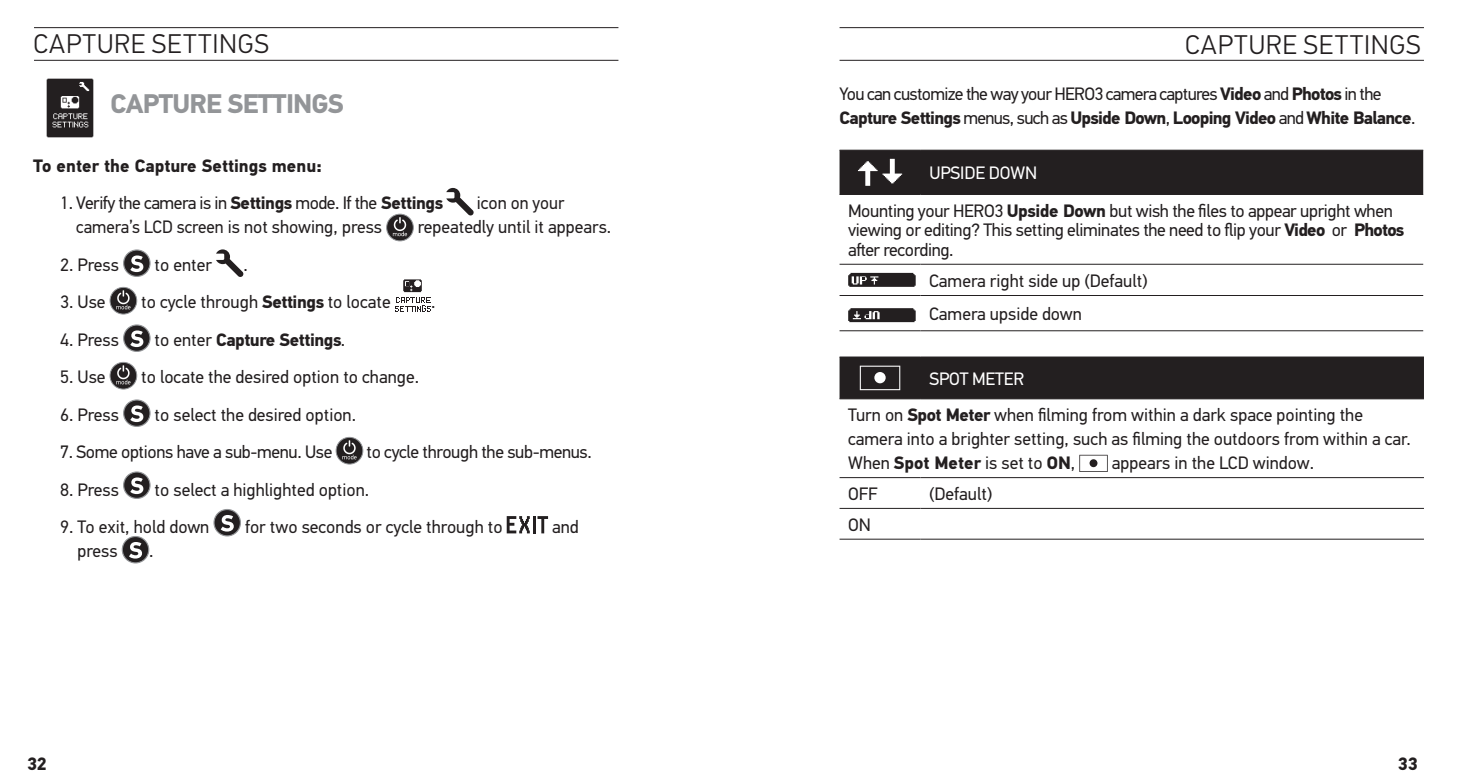
<style>
.page{position:relative;width:1458px;height:783px;background:#fff}
.page>*{position:absolute;margin:0;border:0;box-sizing:border-box;transform-origin:0 0}
.t1{font:300 27px "PF Din Text Pro";letter-spacing:.04em;color:#231f20}
.t2{font:700 27px "PF Din Text Pro";letter-spacing:-.03em;color:#939598}
.t3{font:18px/33.3px "PF Din Text Pro";color:#231f20}
.t4{font:18px/37.5px "PF Din Text Pro";letter-spacing:-.02em;color:#231f20}
.t5{font:18px/24px "PF Din Text Pro";letter-spacing:-.04em;color:#231f20}
.t6{font:700 18px "PF Din Text Pro";color:#231f20}
.t7{font:18px "PF Din Text Pro";letter-spacing:-.025em;color:#231f20}
.t8{font:18px "PF Din Text Pro";color:#fff}
.s1{font-weight:700}
.s2{font-weight:400}
.s3{color:#fff}
</style>
<div class="page">
<hr style="left:34px;top:60px;width:584px;height:1px;background:#231f20">
<hr style="left:34px;top:27px;width:584px;height:1px;background:#231f20">
<hr style="left:840px;top:60px;width:584px;height:1px;background:#231f20">
<hr style="left:840px;top:27px;width:584px;height:1px;background:#231f20">
<img style="left:46px;top:78px;width:48px;height:60px">
<svg style="left:446px;top:188px;width:28px;height:28px"></svg>
<svg style="left:387px;top:214px;width:26px;height:27px"></svg>
<div style="left:386px;top:214px;width:28px;height:27px;border:1px solid #939598;border-radius:50%"></div>
<svg style="left:393px;top:217px;width:14px;height:19px"></svg>
<svg style="left:124px;top:250px;width:26px;height:26px"></svg>
<div style="left:123px;top:249px;width:28px;height:28px;border:1px solid #939598;border-radius:50%"></div>
<svg style="left:130px;top:255px;width:13px;height:17px"></svg>
<svg style="left:216px;top:249px;width:28px;height:28px"></svg>
<svg style="left:110px;top:287px;width:27px;height:27px"></svg>
<div style="left:110px;top:287px;width:27px;height:27px;border:1px solid #939598;border-radius:50%"></div>
<svg style="left:116px;top:290px;width:15px;height:19px"></svg>
<svg style="left:395px;top:279px;width:36px;height:33px"></svg>
<svg style="left:124px;top:325px;width:26px;height:26px"></svg>
<div style="left:123px;top:324px;width:28px;height:28px;border:1px solid #939598;border-radius:50%"></div>
<svg style="left:130px;top:330px;width:13px;height:17px"></svg>
<svg style="left:110px;top:362px;width:27px;height:27px"></svg>
<div style="left:110px;top:362px;width:27px;height:27px;border:1px solid #939598;border-radius:50%"></div>
<svg style="left:116px;top:365px;width:15px;height:19px"></svg>
<svg style="left:124px;top:400px;width:26px;height:26px"></svg>
<div style="left:123px;top:399px;width:28px;height:28px;border:1px solid #939598;border-radius:50%"></div>
<svg style="left:130px;top:405px;width:13px;height:17px"></svg>
<svg style="left:336px;top:437px;width:27px;height:27px"></svg>
<div style="left:336px;top:437px;width:27px;height:27px;border:1px solid #939598;border-radius:50%"></div>
<svg style="left:342px;top:440px;width:15px;height:19px"></svg>
<svg style="left:124px;top:472px;width:26px;height:26px"></svg>
<div style="left:123px;top:471px;width:28px;height:28px;border:1px solid #939598;border-radius:50%"></div>
<svg style="left:130px;top:477px;width:13px;height:17px"></svg>
<div style="left:214px;top:510px;width:26px;height:26px;background:#231f20;border-radius:50%"></div>
<div style="left:213px;top:509px;width:28px;height:27px;border:1px solid #939598;border-radius:50%"></div>
<svg style="left:221px;top:515px;width:13px;height:17px"></svg>
<hr style="left:533px;top:516px;width:3px;height:17px;background:#231f20">
<svg style="left:537px;top:516px;width:11px;height:17px"></svg>
<svg style="left:507px;top:516px;width:23px;height:17px"></svg>
<div style="left:122px;top:537px;width:27px;height:26px;background:#231f20;border-radius:50%"></div>
<div style="left:122px;top:536px;width:27px;height:27px;border:1px solid #939598;border-radius:50%"></div>
<svg style="left:129px;top:542px;width:13px;height:17px"></svg>
<hr style="left:840px;top:194px;width:81px;height:1px;background:#231f20">
<hr style="left:921px;top:194px;width:502px;height:1px;background:#231f20">
<hr style="left:840px;top:264px;width:81px;height:1px;background:#231f20">
<hr style="left:921px;top:264px;width:502px;height:1px;background:#231f20">
<hr style="left:840px;top:295px;width:81px;height:1px;background:#231f20">
<hr style="left:921px;top:295px;width:502px;height:1px;background:#231f20">
<hr style="left:840px;top:330px;width:81px;height:1px;background:#231f20">
<hr style="left:921px;top:330px;width:502px;height:1px;background:#231f20">
<div style="left:840px;top:150px;width:583px;height:44px;background:#231f20"></div>
<svg style="left:848px;top:273px;width:68px;height:14px"></svg>
<svg style="left:848px;top:308px;width:68px;height:14px"></svg>
<hr style="left:840px;top:477px;width:81px;height:1px;background:#231f20">
<hr style="left:921px;top:477px;width:503px;height:1px;background:#231f20">
<hr style="left:840px;top:508px;width:81px;height:1px;background:#231f20">
<hr style="left:921px;top:508px;width:503px;height:1px;background:#231f20">
<hr style="left:840px;top:539px;width:81px;height:1px;background:#231f20">
<hr style="left:921px;top:539px;width:503px;height:1px;background:#231f20">
<div style="left:840px;top:357px;width:584px;height:42px;background:#231f20"></div>
<div style="left:874px;top:372px;width:12px;height:11px;background:#fff;border-radius:50%"></div>
<svg style="left:1079px;top:455px;width:29px;height:17px"></svg>
<div style="left:1090px;top:459px;width:7px;height:8px;background:#231f20;border-radius:50%"></div>
<h1 class="t1" style="left:33px;top:29px;width:237px">CAPTURE SETTINGS</h1>
<h1 class="t2" style="left:110px;top:87px;width:235px">CApture Settings</h1>
<p class="t6" style="left:33px;top:155px;width:290px">To enter the Capture Settings menu:</p>
<p class="t7" style="left:60px;top:193px;width:384px">1. Verify the camera is in <span class="s1">Settings</span> mode. If the <span class="s1">Settings</span></p>
<p class="t3" style="left:477px;top:187px;width:89px">icon on your</p>
<p class="t3" style="left:76px;top:211px;width:307px">camera’s LCD screen is not showing, press</p>
<p class="t3" style="left:418px;top:211px;width:195px">repeatedly until it appears.</p>
<p class="t3" style="left:60px;top:248px;width:60px">2. Press</p>
<p class="t3" style="left:155px;top:248px;width:59px">to enter</p>
<p class="t3" style="left:243px;top:248px;width:6px">.</p>
<p class="t3" style="left:60px;top:286px;width:47px">3. Use</p>
<p class="t3" style="left:141px;top:286px;width:251px">to cycle through <span class="s1">Settings</span> to locate</p>
<p class="t3" style="left:431px;top:286px;width:6px">.</p>
<p class="t3" style="left:60px;top:323px;width:60px">4. Press</p>
<p class="t6" style="left:155px;top:329px;width:192px"><span class="s2">to enter</span> Capture Settings<span class="s2">.</span></p>
<p class="t3" style="left:60px;top:361px;width:47px">5. Use</p>
<p class="t3" style="left:141px;top:361px;width:279px">to locate the desired option to change.</p>
<p class="t3" style="left:60px;top:398px;width:60px">6. Press</p>
<p class="t3" style="left:155px;top:398px;width:203px">to select the desired option.</p>
<p class="t4" style="left:60px;top:434px;width:274px">7. Some options have a sub-menu. Use</p>
<p class="t4" style="left:367px;top:434px;width:227px">to cycle through the sub-menus.</p>
<p class="t3" style="left:60px;top:473px;width:60px">8. Press</p>
<p class="t3" style="left:155px;top:473px;width:216px">to select a highlighted option.</p>
<p class="t3" style="left:60px;top:511px;width:151px">9. To exit, hold down</p>
<p class="t3" style="left:245px;top:511px;width:259px">for two seconds or cycle through to</p>
<p class="t3" style="left:552px;top:511px;width:28px">and</p>
<p class="t3" style="left:78px;top:535px;width:42px">press</p>
<p class="t3" style="left:149px;top:535px;width:6px">.</p>
<h1 class="t1" style="left:1185px;top:29px;width:237px">CAPTURE SETTINGS</h1>
<p class="t5" style="left:840px;top:82px;width:577px">You can customize the way your HERO3 camera captures <span class="s1">Video</span> and <span class="s1">Photos</span> in the<br><span class="s1">Capture Settings</span> menus, such as <span class="s1">Upside Down</span>, <span class="s1">Looping Video</span> and <span class="s1">White Balance</span>.</p>
<p class="t8" style="left:929px;top:162px;width:11px">upside</p>
<p class="t4" style="left:848px;top:154px;width:546px;text-indent:141px"><span class="s3">down<br></span>Mounting your HERO3 <span class="s1">Upside Down</span> but wish the files to appear upright when</p>
<p class="t4" style="left:848px;top:220px;width:558px;line-height:19.5px">viewing or editing? This setting eliminates the need to flip your <span class="s1">Video</span> or <span class="s1">Photos </span>after recording.</p>
<p class="t3" style="left:929px;top:264px;width:220px">Camera right side up (Default)<br>Camera upside down</p>
<p class="t8" style="left:929px;top:368px;width:21px">Spot</p>
<p class="t3" style="left:848px;top:361px;width:516px;line-height:36.3px;text-indent:124px"><span class="s3">Meter<br></span>Turn on <span class="s1">Spot Meter</span> when filming from within a dark space pointing the</p>
<p class="t3" style="left:848px;top:427px;width:564px;line-height:24px">camera into a brighter setting, such as filming the outdoors from within a car.<br>When <span class="s1">Spot Meter</span> is set to <span class="s1">ON</span> ,</p>
<p class="t3" style="left:1112px;top:446px;width:204px">appears in the LCD window.</p>
<p class="t3" style="left:848px;top:477px;width:31px">OFF</p>
<p class="t3" style="left:929px;top:477px;width:65px">(Default)</p>
<p class="t3" style="left:848px;top:508px;width:24px">ON</p>
<p class="t6" style="left:27px;top:752px;width:21px">32</p>
<p class="t6" style="left:1398px;top:752px;width:21px">33</p>
</div>
